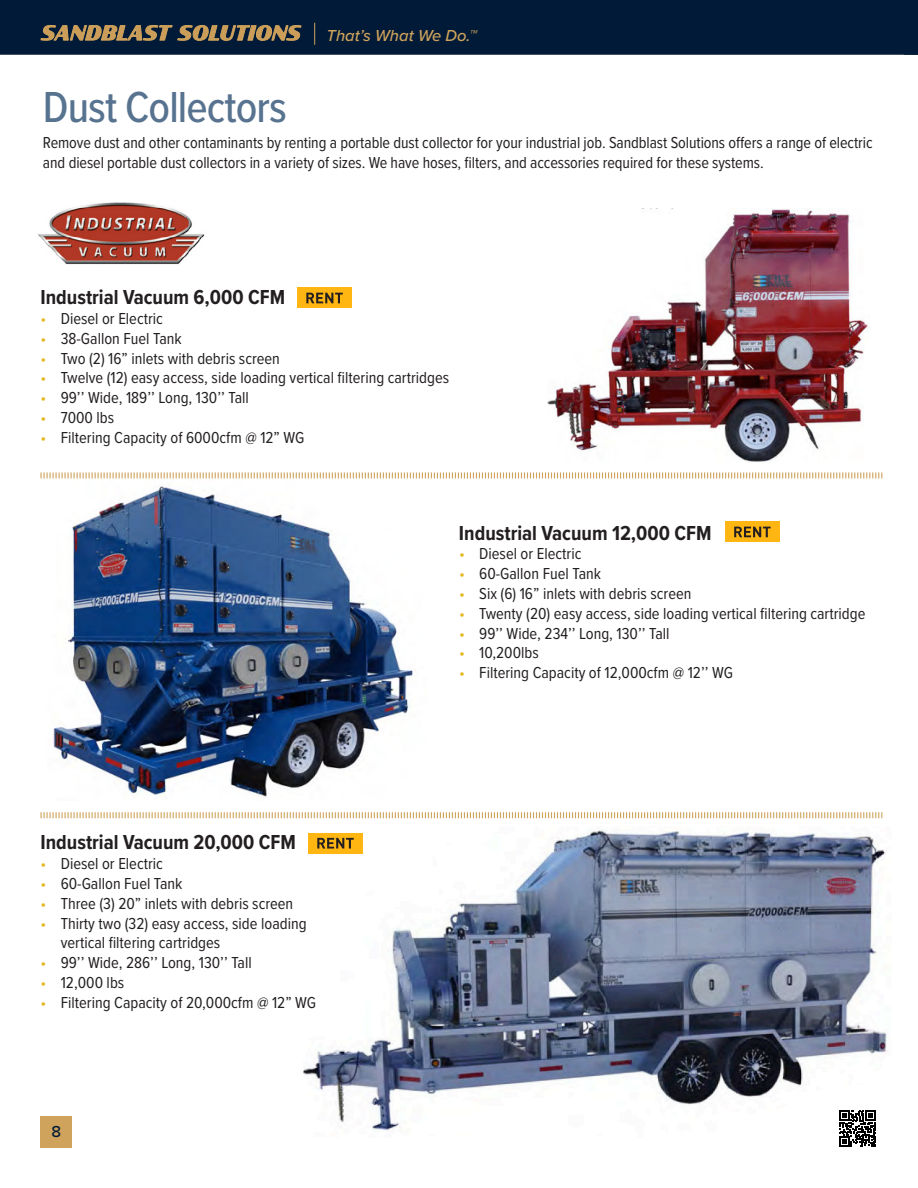
<style>
.page{position:relative;width:918px;height:1188px;background:#fff}
.page>*{position:absolute;margin:0;border:0;box-sizing:border-box;transform-origin:0 0}
.t1{font:500 45px "Proxima Nova Cond";letter-spacing:-.02em;color:#57738f}
.t2{font:700 21px "Proxima Nova Cond";color:#231f20}
.t3{font:16.5px/19.8px "Proxima Nova Cond";color:#231f20}
.t4{font:italic 500 16.5px "Proxima Nova";color:#cfa35c}
.t5{font:500 16.5px "Proxima Nova";color:#001a37}
.s1{color:#e3b821}
</style>
<div class="page">
<div style="left:0;top:0;width:918px;height:55px;background:#001a37"></div>
<svg style="left:40px;top:24px;width:262px;height:17px;background:#71644a"></svg>
<svg style="left:839px;top:1137px;width:37px;height:10px"></svg>
<svg style="left:314px;top:23px;width:1px;height:22px"></svg>
<div style="left:41px;top:1116px;width:31px;height:32px;background:#cfa35c"></div>
<img style="left:303px;top:827px;width:585px;height:310px">
<img style="left:547px;top:209px;width:323px;height:253px">
<img style="left:52px;top:485px;width:361px;height:313px">
<svg style="left:40px;top:472px;width:843px;height:7px"></svg>
<svg style="left:40px;top:812px;width:843px;height:7px"></svg>
<div style="left:297px;top:288px;width:55px;height:20px;background:#ffb512"></div>
<svg style="left:306px;top:293px;width:37px;height:10px"></svg>
<div style="left:725px;top:522px;width:54px;height:20px;background:#ffb512"></div>
<svg style="left:734px;top:527px;width:37px;height:10px"></svg>
<div style="left:308px;top:833px;width:54px;height:20px;background:#ffb512"></div>
<svg style="left:317px;top:838px;width:37px;height:11px"></svg>
<img style="left:38px;top:202px;width:167px;height:63px">
<p class="t4" style="left:327px;top:28px;width:152px">That’s What We Do.™</p>
<h1 class="t1" style="left:43px;top:88px;width:245px">Dust Collectors</h1>
<p class="t3" style="left:43px;top:133px;width:831px">Remove dust and other contaminants by renting a portable dust collector for your industrial job. Sandblast Solutions offers a range of electric and diesel portable dust collectors in a variety of sizes. We have hoses, filters, and accessories required for these systems.</p>
<p class="t2" style="left:40px;top:288px;width:246px">Industrial Vacuum 6,000 CFM</p>
<p class="t3" style="left:40px;top:309px;width:124px"><span class="s1">•</span> Diesel or Electric</p>
<p class="t3" style="left:40px;top:329px;width:143px"><span class="s1">•</span> 38-Gallon Fuel Tank</p>
<p class="t3" style="left:40px;top:349px;width:241px"><span class="s1">•</span> Two (2) 16” inlets with debris screen</p>
<p class="t3" style="left:40px;top:368px;width:410px"><span class="s1">•</span> Twelve (12) easy access, side loading vertical filtering cartridges</p>
<p class="t3" style="left:40px;top:388px;width:210px"><span class="s1">•</span> 99’’ Wide, 189’’ Long, 130’’ Tall</p>
<p class="t3" style="left:40px;top:408px;width:75px"><span class="s1">•</span> 7000 lbs</p>
<p class="t3" style="left:40px;top:428px;width:265px"><span class="s1">•</span> Filtering Capacity of 6000cfm @ 12” WG</p>
<p class="t2" style="left:459px;top:524px;width:254px">Industrial Vacuum 12,000 CFM</p>
<p class="t3" style="left:459px;top:544px;width:124px"><span class="s1">•</span> Diesel or Electric</p>
<p class="t3" style="left:459px;top:564px;width:144px"><span class="s1">•</span> 60-Gallon Fuel Tank</p>
<p class="t3" style="left:459px;top:584px;width:234px"><span class="s1">•</span> Six (6) 16” inlets with debris screen</p>
<p class="t3" style="left:459px;top:604px;width:408px"><span class="s1">•</span> Twenty (20) easy access, side loading vertical filtering cartridge</p>
<p class="t3" style="left:459px;top:624px;width:212px"><span class="s1">•</span> 99’’ Wide, 234’’ Long, 130’’ Tall</p>
<p class="t3" style="left:459px;top:643px;width:81px"><span class="s1">•</span> 10,200lbs</p>
<p class="t3" style="left:459px;top:663px;width:276px"><span class="s1">•</span> Filtering Capacity of 12,000cfm @ 12’’ WG</p>
<p class="t2" style="left:40px;top:834px;width:257px">Industrial Vacuum 20,000 CFM</p>
<p class="t3" style="left:40px;top:854px;width:124px"><span class="s1">•</span> Diesel or Electric</p>
<p class="t3" style="left:40px;top:874px;width:144px"><span class="s1">•</span> 60-Gallon Fuel Tank</p>
<p class="t3" style="left:40px;top:894px;width:254px"><span class="s1">•</span> Three (3) 20” inlets with debris screen</p>
<p class="t3" style="left:61px;top:914px;width:247px;text-indent:-20px"><span class="s1">•</span> Thirty two (32) easy access, side loading vertical filtering cartridges</p>
<p class="t3" style="left:40px;top:953px;width:213px"><span class="s1">•</span> 99’’ Wide, 286’’ Long, 130’’ Tall</p>
<p class="t3" style="left:40px;top:973px;width:85px"><span class="s1">•</span> 12,000 lbs</p>
<p class="t3" style="left:40px;top:993px;width:277px"><span class="s1">•</span> Filtering Capacity of 20,000cfm @ 12” WG</p>
<p class="t5" style="left:52px;top:1125px;width:11px">8</p>
</div>
